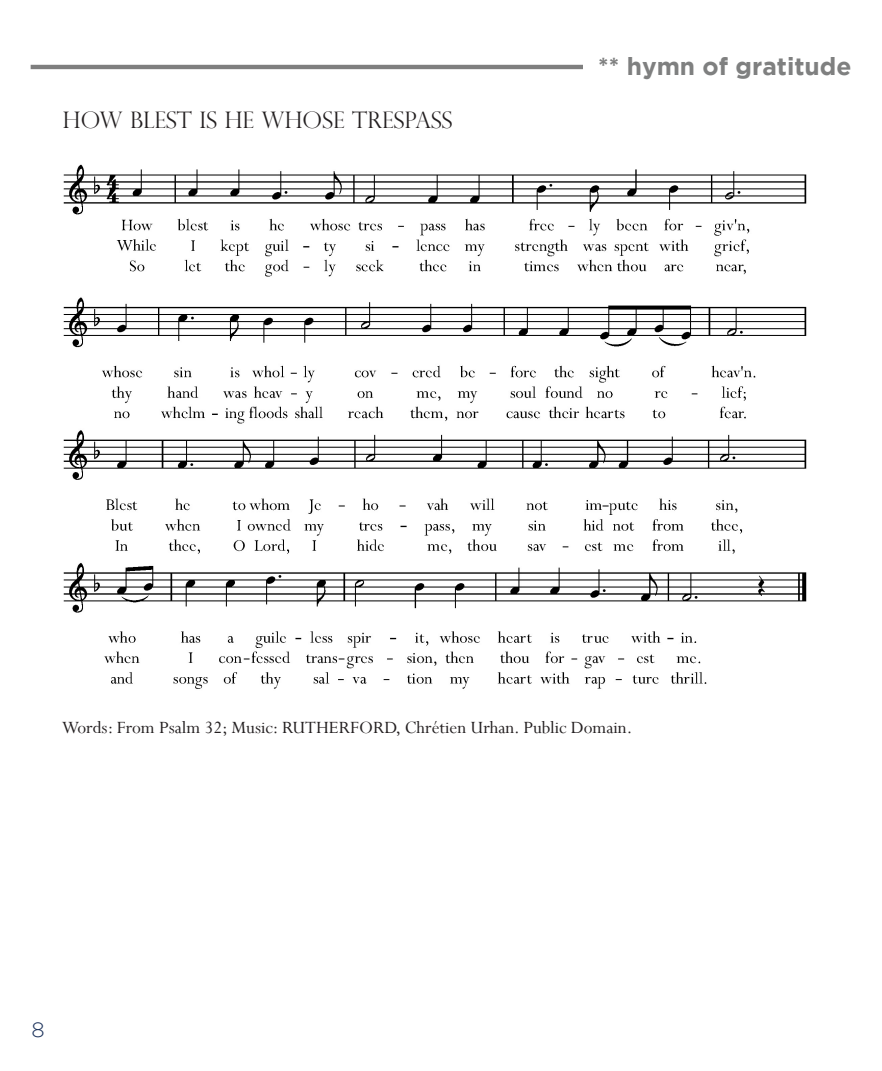
<style>
.page{position:relative;width:882px;height:1071px;background:#fff}
.page>*{position:absolute;margin:0;border:0;box-sizing:border-box;transform-origin:0 0}
.t1{font:700 24.5px "Gotham";color:#7f8080}
.t2{font:300 22.75px "Perpetua Titling";color:#231f20}
.t3{font:300 21px "Gotham";color:#1e345d}
.t4{font:19.25px "Perpetua";color:#231f20}
</style>
<div class="page">
<hr style="left:31px;top:65px;width:780px;height:4px;background:#7f7f7f">
<div style="left:583px;top:48px;width:268px;height:37px;background:#fff"></div>
<img style="left:63px;top:164px;width:744px;height:525px">
<p class="t2" style="left:63px;top:106px;width:391px">HOW BLEST IS HE WHOSE TRESPASS</p>
<p class="t1" style="left:598px;top:53px;width:255px">** hymn of gratitude</p>
<p class="t4" style="left:62px;top:716px;width:572px">Words: From Psalm 32; Music: RUTHERFORD, Chrétien Urhan. Public Domain.</p>
<p class="t3" style="left:32px;top:1018px;width:15px">8</p>
</div>
